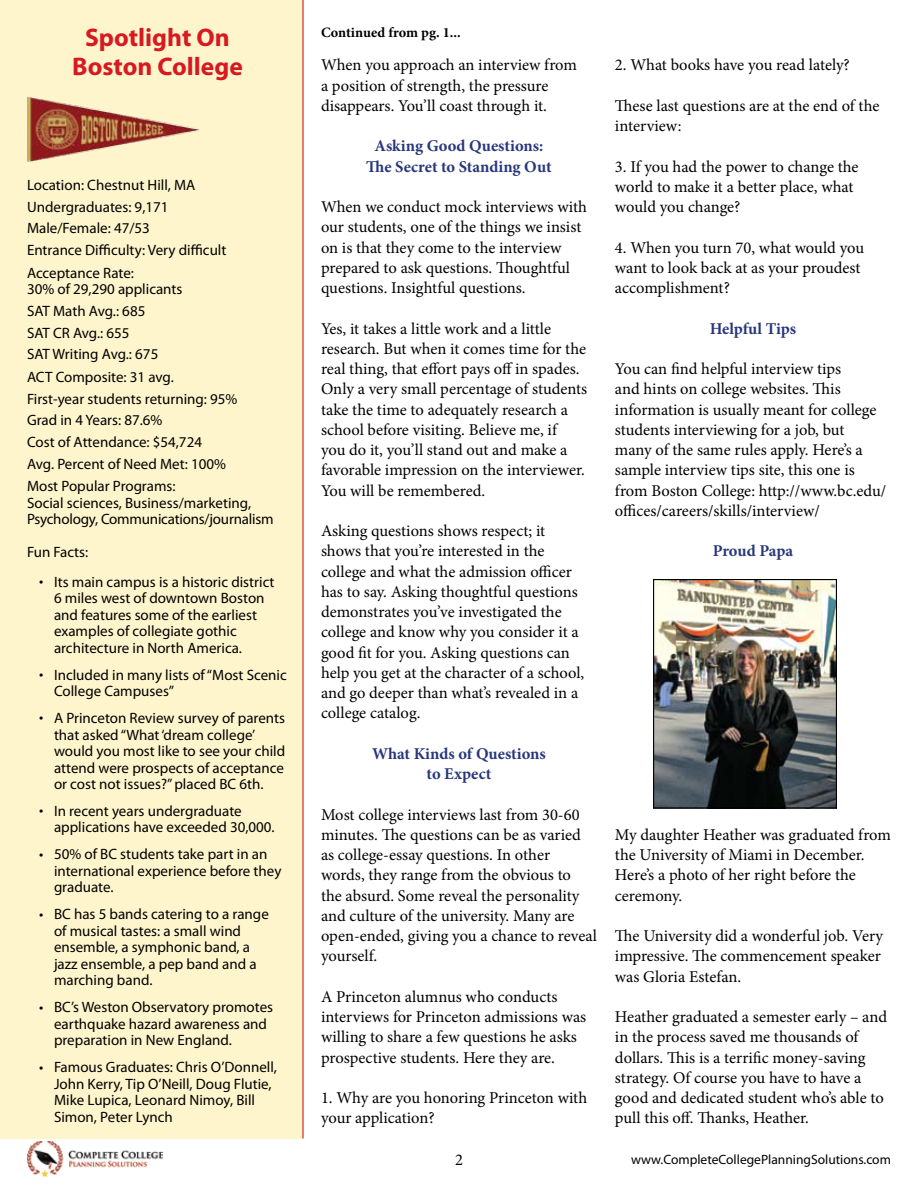
<style>
.page{position:relative;width:918px;height:1188px;background:#fff}
.page>*{position:absolute;margin:0;border:0;box-sizing:border-box;transform-origin:0 0}
.t1{font:700 25.5px/28.5px "Myriad Pro";color:#d71920;text-align:center}
.t2{font:16.5px/20.2px "Minion Pro";letter-spacing:-.005em;color:#000}
.t3{font:700 16.5px/20.2px "Minion Pro";color:#28377c;text-align:center}
.t4{font:15px/16.5px "Myriad Pro";color:#000}
.t5{font:700 14.25px "Minion Pro";color:#000}
.t6{font:13.5px "Myriad Pro";color:#000}
</style>
<div class="page">
<div style="left:0;top:0;width:303px;height:1138px;background:#fff5cd"></div>
<hr style="left:302px;top:0;width:2px;height:1138px;background:#d71920">
<img style="left:27px;top:1142px;width:136px;height:35px">
<img style="left:655px;top:581px;width:180px;height:225px">
<div style="left:653px;top:579px;width:184px;height:229px;border:1px solid #000"></div>
<img style="left:27px;top:96px;width:173px;height:66px">
<h1 class="t1" style="left:72px;top:22px;width:172px">Spotlight On<br>Boston College</h1>
<p class="t4" style="left:27px;top:174px;width:201px;line-height:21.9px">Location: Chestnut Hill, MA<br>Undergraduates: 9,171<br>Male/Female: 47/53<br>Entrance Difficulty: Very difficult<br>Acceptance Rate:</p>
<p class="t4" style="left:27px;top:278px;width:212px;line-height:21.9px">30% of 29,290 applicants<br>SAT Math Avg.: 685<br>SAT CR Avg.: 655<br>SAT Writing Avg.: 675<br>ACT Composite: 31 avg.<br>First-year students returning: 95%<br>Grad in 4 Years: 87.6%<br>Cost of Attendance: $54,724<br>Avg. Percent of Need Met: 100%<br>Most Popular Programs:</p>
<p class="t4" style="left:27px;top:494px;width:248px">Social sciences, Business/marketing,<br>Psychology, Communications/journalism</p>
<p class="t4" style="left:54px;top:537px;width:222px;line-height:29.2px;text-indent:-27px">Fun Facts:<br>Its main campus is a historic district</p>
<p class="t4" style="left:54px;top:589px;width:212px">6 miles west of downtown Boston and features some of the earliest examples of collegiate gothic architecture in North America.</p>
<p class="t4" style="left:54px;top:666px;width:234px">Included in many lists of “Most Scenic<br>College Campuses”</p>
<p class="t4" style="left:54px;top:709px;width:233px">A Princeton Review survey of parents that asked “What ‘dream college’ would you most like to see your child attend were prospects of acceptance or cost not issues?” placed BC 6th.</p>
<p class="t4" style="left:54px;top:802px;width:222px">In recent years undergraduate applications have exceeded 30,000.</p>
<p class="t4" style="left:54px;top:846px;width:229px">50% of BC students take part in an international experience before they graduate.</p>
<p class="t4" style="left:54px;top:906px;width:216px">BC has 5 bands catering to a range of musical tastes: a small wind ensemble, a symphonic band, a jazz ensemble, a pep band and a marching band.</p>
<p class="t4" style="left:54px;top:999px;width:221px">BC’s Weston Observatory promotes earthquake hazard awareness and preparation in New England.</p>
<p class="t4" style="left:54px;top:1059px;width:224px">Famous Graduates: Chris O’Donnell,<br>John Kerry, Tip O’Neill, Doug Flutie,<br>Mike Lupica, Leonard Nimoy, Bill<br>Simon, Peter Lynch</p>
<p class="t4" style="left:39px;top:572px;width:6px">•</p>
<p class="t4" style="left:39px;top:665px;width:6px">•</p>
<p class="t4" style="left:39px;top:709px;width:6px">•</p>
<p class="t4" style="left:39px;top:802px;width:6px">•</p>
<p class="t4" style="left:39px;top:845px;width:6px">•</p>
<p class="t4" style="left:39px;top:905px;width:6px">•</p>
<p class="t4" style="left:39px;top:998px;width:6px">•</p>
<p class="t4" style="left:39px;top:1058px;width:6px">•</p>
<p class="t5" style="left:321px;top:23px;width:141px">Continued from pg. 1...</p>
<p class="t2" style="left:321px;top:55px;width:257px">When you approach an interview from a position of strength, the pressure disappears. You’ll coast through it.</p>
<p class="t3" style="left:366px;top:136px;width:187px">Asking Good Questions:<br>The Secret to Standing Out</p>
<p class="t2" style="left:321px;top:197px;width:267px">When we conduct mock interviews with our students, one of the things we insist on is that they come to the interview prepared to ask questions. Thoughtful questions. Insightful questions.</p>
<p class="t2" style="left:321px;top:318px;width:268px">Yes, it takes a little work and a little research. But when it comes time for the real thing, that effort pays off in spades.<br>Only a very small percentage of students take the time to adequately research a school before visiting. Believe me, if<br>you do it, you’ll stand out and make a favorable impression on the interviewer.<br>You will be remembered.</p>
<p class="t2" style="left:321px;top:521px;width:265px">Asking questions shows respect; it shows that you’re interested in the college and what the admission officer has to say. Asking thoughtful questions demonstrates you’ve investigated the college and know why you consider it a good fit for you. Asking questions can help you get at the character of a school, and go deeper than what’s revealed in a college catalog.</p>
<p class="t3" style="left:372px;top:743px;width:175px">What Kinds of Questions to Expect</p>
<p class="t2" style="left:321px;top:804px;width:277px">Most college interviews last from 30-60 minutes. The questions can be as varied as college-essay questions. In other words, they range from the obvious to<br>the absurd. Some reveal the personality and culture of the university. Many are open-ended, giving you a chance to reveal yourself.</p>
<p class="t2" style="left:321px;top:987px;width:267px">A Princeton alumnus who conducts interviews for Princeton admissions was willing to share a few questions he asks prospective students. Here they are.</p>
<p class="t2" style="left:321px;top:1088px;width:268px">1. Why are you honoring Princeton with your application?</p>
<p class="t2" style="left:615px;top:55px;width:236px">2. What books have you read lately?</p>
<p class="t2" style="left:615px;top:96px;width:266px">These last questions are at the end of the interview:</p>
<p class="t2" style="left:615px;top:156px;width:245px">3. If you had the power to change the world to make it a better place, what would you change?</p>
<p class="t2" style="left:615px;top:237px;width:251px">4. When you turn 70, what would you want to look back at as your proudest accomplishment?</p>
<p class="t3" style="left:710px;top:318px;width:88px">Helpful Tips</p>
<p class="t2" style="left:615px;top:359px;width:273px">You can find helpful interview tips<br>and hints on college websites. This information is usually meant for college students interviewing for a job, but<br>many of the same rules apply. Here’s a sample interview tips site, this one is from Boston College: http://www.bc.edu/ offices/careers/skills/interview/</p>
<p class="t3" style="left:713px;top:541px;width:82px">Proud Papa</p>
<p class="t2" style="left:615px;top:825px;width:278px">My daughter Heather was graduated from the University of Miami in December.<br>Here’s a photo of her right before the ceremony.</p>
<p class="t2" style="left:615px;top:926px;width:270px">The University did a wonderful job. Very impressive. The commencement speaker was Gloria Estefan.</p>
<p class="t2" style="left:615px;top:1007px;width:274px">Heather graduated a semester early – and in the process saved me thousands of dollars. This is a terrific money-saving strategy. Of course you have to have a good and dedicated student who’s able to pull this off. Thanks, Heather.</p>
<p class="t2" style="left:455px;top:1150px;width:9px">2</p>
<p class="t6" style="left:631px;top:1151px;width:261px">www.CompleteCollegePlanningSolutions.com</p>
</div>
